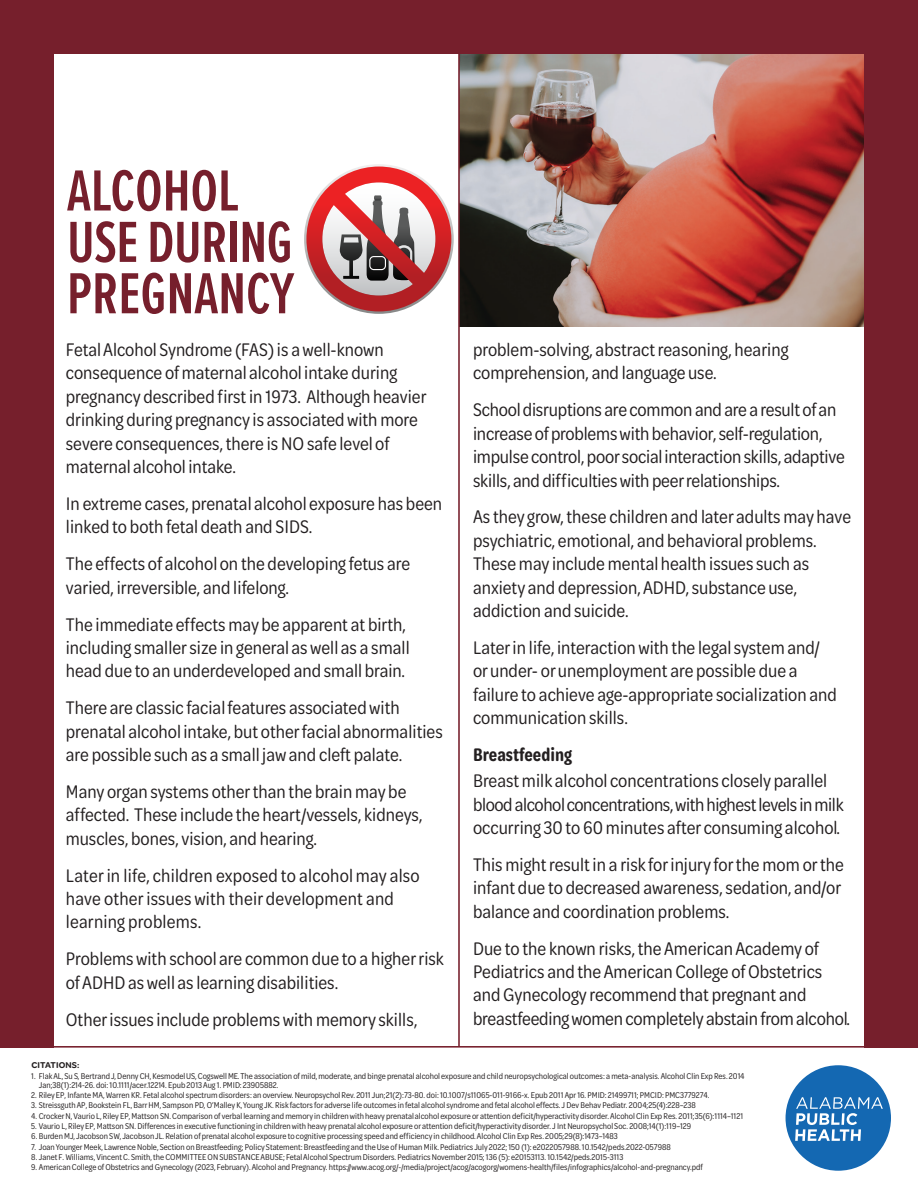
<style>
.page{position:relative;width:918px;height:1188px;background:#fff}
.page>*{position:absolute;margin:0;border:0;box-sizing:border-box;transform-origin:0 0}
.t1{font:600 60px/51.4px "Proxima Nova Ex Cn";color:#761f2c}
.t2{font:19.5px/23.4px "Omnes Narrow";color:#231f20}
.t3{font:600 19.5px "Omnes Narrow";color:#231f20}
.t4{font:9px/9px "Omnes Narrow";color:#231f20}
.t5{font:600 9px "Omnes";letter-spacing:.02em;color:#231f20}
</style>
<div class="page">
<div style="left:0;top:0;width:918px;height:1048px;background:#761f2c"></div>
<div style="left:54px;top:54px;width:810px;height:999px;background:#fff"></div>
<hr style="left:44px;top:1046px;width:840px;height:2px;background:#761f2c">
<img style="left:460px;top:54px;width:404px;height:272px">
<div style="left:786px;top:1065px;width:105px;height:106px;background:#1468b2;border-radius:50%"></div>
<svg style="left:795px;top:1097px;width:88px;height:44px"></svg>
<hr style="left:458px;top:50px;width:2px;height:997px;background:#761f2c">
<svg style="left:306px;top:167px;width:145px;height:144px"></svg>
<p class="t1" style="left:67px;top:163px;width:229px">ALCOHOL<br>USE DURING<br>PREGNANCY</p>
<p class="t2" style="left:66px;top:337px;width:362px">Fetal Alcohol Syndrome (FAS) is a well-known consequence of maternal alcohol intake during pregnancy described first in 1973. Although heavier drinking during pregnancy is associated with more severe consequences, there is NO safe level of maternal alcohol intake.</p>
<p class="t2" style="left:66px;top:491px;width:378px">In extreme cases, prenatal alcohol exposure has been linked to both fetal death and SIDS.</p>
<p class="t2" style="left:66px;top:551px;width:346px">The effects of alcohol on the developing fetus are varied, irreversible, and lifelong.</p>
<p class="t2" style="left:66px;top:611px;width:345px">The immediate effects may be apparent at birth, including smaller size in general as well as a small head due to an underdeveloped and small brain.</p>
<p class="t2" style="left:66px;top:695px;width:378px">There are classic facial features associated with prenatal alcohol intake, but other facial abnormalities are possible such as a small jaw and cleft palate.</p>
<p class="t2" style="left:66px;top:779px;width:358px">Many organ systems other than the brain may be affected. These include the heart/vessels, kidneys, muscles, bones, vision, and hearing.</p>
<p class="t2" style="left:66px;top:863px;width:355px">Later in life, children exposed to alcohol may also have other issues with their development and learning problems.</p>
<p class="t2" style="left:66px;top:946px;width:380px">Problems with school are common due to a higher risk of ADHD as well as learning disabilities.</p>
<p class="t2" style="left:66px;top:1007px;width:353px">Other issues include problems with memory skills,</p>
<p class="t2" style="left:473px;top:337px;width:317px">problem-solving, abstract reasoning, hearing comprehension, and language use.</p>
<p class="t2" style="left:473px;top:397px;width:373px">School disruptions are common and are a result of an increase of problems with behavior, self-regulation, impulse control, poor social interaction skills, adaptive skills, and difficulties with peer relationships.</p>
<p class="t2" style="left:473px;top:504px;width:380px">As they grow, these children and later adults may have psychiatric, emotional, and behavioral problems.<br>These may include mental health issues such as anxiety and depression, ADHD, substance use, addiction and suicide.</p>
<p class="t2" style="left:473px;top:635px;width:365px">Later in life, interaction with the legal system and/ or under- or unemployment are possible due a failure to achieve age-appropriate socialization and communication skills.</p>
<p class="t3" style="left:473px;top:742px;width:101px">Breastfeeding</p>
<p class="t2" style="left:473px;top:768px;width:372px">Breast milk alcohol concentrations closely parallel blood alcohol concentrations, with highest levels in milk occurring 30 to 60 minutes after consuming alcohol.</p>
<p class="t2" style="left:473px;top:852px;width:372px">This might result in a risk for injury for the mom or the infant due to decreased awareness, sedation, and/or balance and coordination problems.</p>
<p class="t2" style="left:473px;top:935px;width:379px">Due to the known risks, the American Academy of Pediatrics and the American College of Obstetrics and Gynecology recommend that pregnant and breastfeeding women completely abstain from alcohol.</p>
<p class="t5" style="left:31px;top:1059px;width:50px">CITATIONS:</p>
<p class="t4" style="left:39px;top:1071px;width:707px;text-indent:-8px">1. Flak AL, Su S, Bertrand J, Denny CH, Kesmodel US, Cogswell ME. The association of mild, moderate, and binge prenatal alcohol exposure and child neuropsychological outcomes: a meta-analysis. Alcohol Clin Exp Res. 2014<br>Jan;38(1):214-26. doi: 10.1111/acer.12214. Epub 2013 Aug 1. PMID: 23905882.</p>
<p class="t4" style="left:31px;top:1090px;width:679px">2. Riley EP, Infante MA, Warren KR. Fetal alcohol spectrum disorders: an overview. Neuropsychol Rev. 2011 Jun;21(2):73-80. doi: 10.1007/s11065-011-9166-x. Epub 2011 Apr 16. PMID: 21499711; PMCID: PMC3779274.</p>
<p class="t4" style="left:31px;top:1100px;width:666px">3. Streissguth AP, Bookstein FL, Barr HM, Sampson PD, O’Malley K, Young JK. Risk factors for adverse life outcomes in fetal alcohol syndrome and fetal alcohol effects. J Dev Behav Pediatr. 2004;25(4):228–238</p>
<p class="t4" style="left:31px;top:1111px;width:713px">4. Crocker N, Vaurio L, Riley EP, Mattson SN. Comparison of verbal learning and memory in children with heavy prenatal alcohol exposure or attention deficit/hyperactivity disorder. Alcohol Clin Exp Res. 2011;35(6):1114–1121</p>
<p class="t4" style="left:31px;top:1121px;width:661px">5. Vaurio L, Riley EP, Mattson SN. Differences in executive functioning in children with heavy prenatal alcohol exposure or attention deficit/hyperactivity disorder. J Int Neuropsychol Soc. 2008;14(1):119–129</p>
<p class="t4" style="left:31px;top:1132px;width:588px">6. Burden MJ, Jacobson SW, Jacobson JL. Relation of prenatal alcohol exposure to cognitive processing speed and efficiency in childhood. Alcohol Clin Exp Res. 2005;29(8):1473–1483</p>
<p class="t4" style="left:31px;top:1142px;width:641px">7. Joan Younger Meek, Lawrence Noble, Section on Breastfeeding; Policy Statement: Breastfeeding and the Use of Human Milk. Pediatrics July 2022; 150 (1): e2022057988. 10.1542/peds.2022-057988</p>
<p class="t4" style="left:31px;top:1152px;width:594px">8. Janet F. Williams, Vincent C. Smith, the COMMITTEE ON SUBSTANCE ABUSE; Fetal Alcohol Spectrum Disorders. Pediatrics November 2015; 136 (5): e20153113. 10.1542/peds.2015-3113</p>
<p class="t4" style="left:31px;top:1163px;width:673px">9. American College of Obstetrics and Gynecology (2023, February). Alcohol and Pregnancy. https://www.acog.org/-/media/project/acog/acogorg/womens-health/files/infographics/alcohol-and-pregnancy.pdf</p>
</div>
